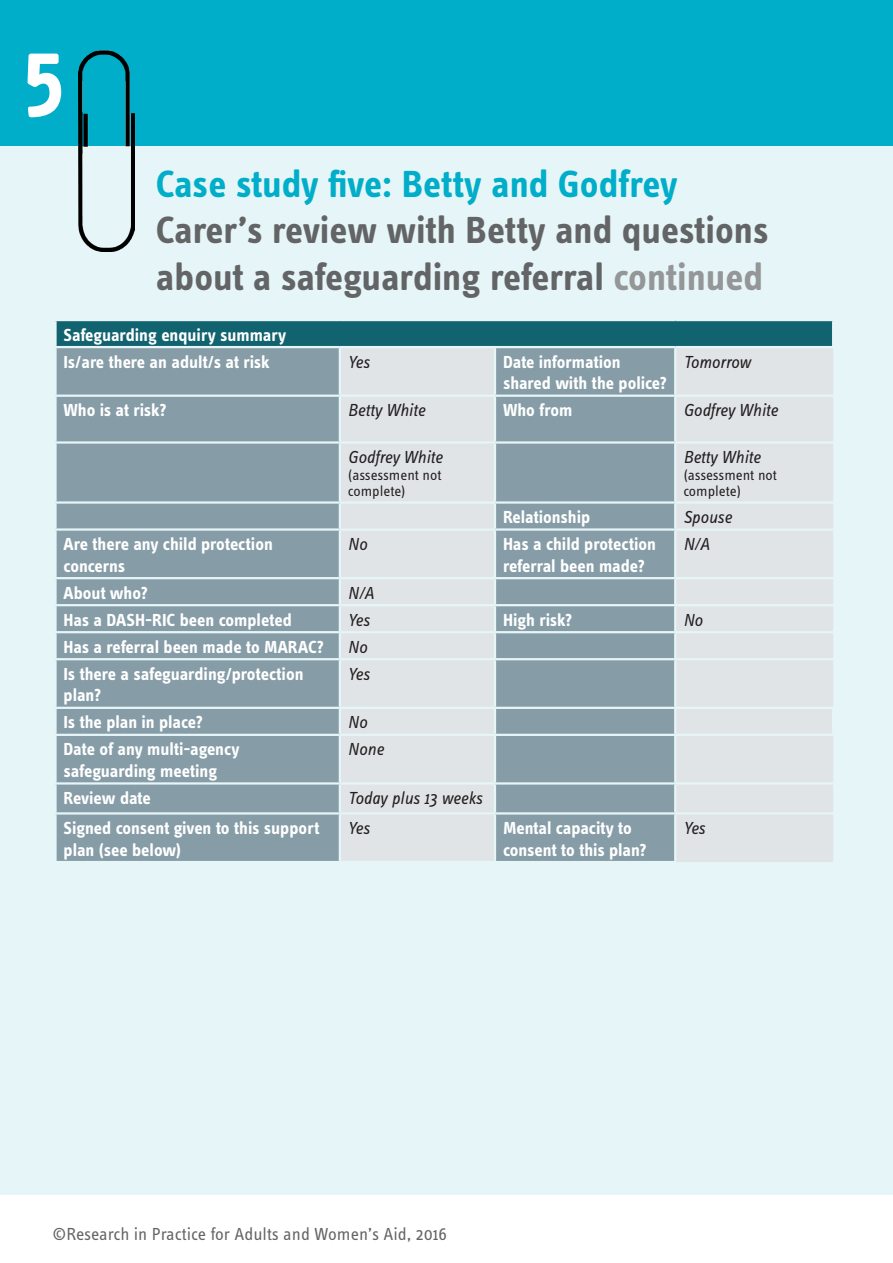
<style>
.page{position:relative;width:893px;height:1263px;background:#fff}
.page>*{position:absolute;margin:0;border:0;box-sizing:border-box;transform-origin:0 0}
.t1{font:700 90px "Info Text Pro";color:#fff}
.t2{font:700 39px/46.8px "Info Text Pro";color:#636466}
.t3{font:700 39px "Info Text Pro";letter-spacing:-.005em;color:#00aec9}
.t4{font:700 18px/21.6px "Info Text Pro";color:#fff}
.t5{font:italic 18px "Info Text Pro";letter-spacing:-.005em;color:#231f20}
.t6{font:18px "Info Text Pro";color:#636466}
.t7{font:15px/16.5px "Info Text Pro";letter-spacing:-.005em;color:#231f20}
.s1{color:#949698}
</style>
<div class="page">
<div style="left:0;top:0;width:893px;height:147px;background:#00aec9"></div>
<div style="left:0;top:147px;width:893px;height:1048px;background:#e6f5f7"></div>
<img style="left:78px;top:51px;width:56px;height:201px">
<div style="left:55px;top:320px;width:778px;height:27px;background:#126370"></div>
<div style="left:57px;top:348px;width:282px;height:513px;background:#869da8"></div>
<svg style="left:341px;top:348px;width:492px;height:514px;background:#c0cad0"></svg>
<hr style="left:54px;top:346px;width:286px;height:2px;background:#e6f5f7">
<hr style="left:675px;top:346px;width:159px;height:2px;background:#e6f5f7">
<hr style="left:54px;top:395px;width:286px;height:2px;background:#e6f5f7">
<hr style="left:340px;top:395px;width:155px;height:2px;background:#e6f5f7">
<hr style="left:495px;top:395px;width:180px;height:2px;background:#e6f5f7">
<hr style="left:675px;top:395px;width:158px;height:2px;background:#e6f5f7">
<hr style="left:54px;top:441px;width:286px;height:3px;background:#e6f5f7">
<hr style="left:340px;top:441px;width:155px;height:3px;background:#e6f5f7">
<hr style="left:495px;top:441px;width:180px;height:3px;background:#e6f5f7">
<hr style="left:675px;top:441px;width:158px;height:3px;background:#e6f5f7">
<hr style="left:54px;top:501px;width:286px;height:3px;background:#e6f5f7">
<hr style="left:340px;top:501px;width:155px;height:3px;background:#e6f5f7">
<hr style="left:495px;top:501px;width:180px;height:3px;background:#e6f5f7">
<hr style="left:675px;top:501px;width:158px;height:3px;background:#e6f5f7">
<hr style="left:54px;top:528px;width:286px;height:3px;background:#e6f5f7">
<hr style="left:340px;top:528px;width:155px;height:3px;background:#e6f5f7">
<hr style="left:495px;top:528px;width:180px;height:3px;background:#e6f5f7">
<hr style="left:675px;top:528px;width:158px;height:3px;background:#e6f5f7">
<hr style="left:54px;top:577px;width:286px;height:2px;background:#e6f5f7">
<hr style="left:340px;top:577px;width:155px;height:2px;background:#e6f5f7">
<hr style="left:495px;top:577px;width:180px;height:2px;background:#e6f5f7">
<hr style="left:675px;top:577px;width:158px;height:2px;background:#e6f5f7">
<hr style="left:54px;top:604px;width:286px;height:2px;background:#e6f5f7">
<hr style="left:340px;top:604px;width:155px;height:2px;background:#e6f5f7">
<hr style="left:495px;top:604px;width:180px;height:2px;background:#e6f5f7">
<hr style="left:675px;top:604px;width:158px;height:2px;background:#e6f5f7">
<hr style="left:54px;top:631px;width:286px;height:2px;background:#e6f5f7">
<hr style="left:340px;top:631px;width:155px;height:2px;background:#e6f5f7">
<hr style="left:495px;top:631px;width:180px;height:2px;background:#e6f5f7">
<hr style="left:675px;top:631px;width:158px;height:2px;background:#e6f5f7">
<hr style="left:54px;top:658px;width:286px;height:2px;background:#e6f5f7">
<hr style="left:340px;top:658px;width:155px;height:2px;background:#e6f5f7">
<hr style="left:495px;top:658px;width:180px;height:2px;background:#e6f5f7">
<hr style="left:675px;top:658px;width:158px;height:2px;background:#e6f5f7">
<hr style="left:54px;top:782px;width:286px;height:2px;background:#e6f5f7">
<hr style="left:340px;top:782px;width:155px;height:2px;background:#e6f5f7">
<hr style="left:495px;top:782px;width:180px;height:2px;background:#e6f5f7">
<hr style="left:675px;top:782px;width:158px;height:2px;background:#e6f5f7">
<hr style="left:54px;top:812px;width:286px;height:2px;background:#e6f5f7">
<hr style="left:340px;top:812px;width:155px;height:2px;background:#e6f5f7">
<hr style="left:495px;top:812px;width:180px;height:2px;background:#e6f5f7">
<hr style="left:675px;top:812px;width:158px;height:2px;background:#e6f5f7">
<hr style="left:54px;top:319px;width:286px;height:2px;background:#e6f5f7">
<hr style="left:54px;top:321px;width:3px;height:25px;background:#e6f5f7">
<hr style="left:340px;top:319px;width:155px;height:2px;background:#e6f5f7">
<hr style="left:495px;top:319px;width:180px;height:2px;background:#e6f5f7">
<hr style="left:675px;top:319px;width:159px;height:2px;background:#e6f5f7">
<hr style="left:832px;top:321px;width:2px;height:25px;background:#e6f5f7">
<hr style="left:340px;top:346px;width:155px;height:2px;background:#e6f5f7">
<hr style="left:340px;top:861px;width:155px;height:2px;background:#e6f5f7">
<hr style="left:495px;top:346px;width:180px;height:2px;background:#e6f5f7">
<hr style="left:494px;top:348px;width:2px;height:47px;background:#e6f5f7">
<hr style="left:674px;top:348px;width:2px;height:47px;background:#e6f5f7">
<hr style="left:494px;top:397px;width:2px;height:44px;background:#e6f5f7">
<hr style="left:674px;top:397px;width:2px;height:44px;background:#e6f5f7">
<hr style="left:494px;top:444px;width:2px;height:57px;background:#e6f5f7">
<hr style="left:674px;top:444px;width:2px;height:57px;background:#e6f5f7">
<hr style="left:494px;top:504px;width:2px;height:24px;background:#e6f5f7">
<hr style="left:674px;top:504px;width:2px;height:24px;background:#e6f5f7">
<hr style="left:494px;top:531px;width:2px;height:46px;background:#e6f5f7">
<hr style="left:674px;top:531px;width:2px;height:46px;background:#e6f5f7">
<hr style="left:494px;top:579px;width:2px;height:25px;background:#e6f5f7">
<hr style="left:674px;top:579px;width:2px;height:25px;background:#e6f5f7">
<hr style="left:494px;top:606px;width:2px;height:25px;background:#e6f5f7">
<hr style="left:674px;top:606px;width:2px;height:25px;background:#e6f5f7">
<hr style="left:494px;top:633px;width:2px;height:25px;background:#e6f5f7">
<hr style="left:674px;top:633px;width:2px;height:25px;background:#e6f5f7">
<hr style="left:494px;top:660px;width:2px;height:47px;background:#e6f5f7">
<hr style="left:674px;top:660px;width:2px;height:47px;background:#e6f5f7">
<hr style="left:494px;top:709px;width:2px;height:25px;background:#e6f5f7">
<hr style="left:674px;top:709px;width:2px;height:25px;background:#e6f5f7">
<hr style="left:494px;top:736px;width:2px;height:46px;background:#e6f5f7">
<hr style="left:674px;top:736px;width:2px;height:46px;background:#e6f5f7">
<hr style="left:494px;top:784px;width:2px;height:28px;background:#e6f5f7">
<hr style="left:674px;top:784px;width:2px;height:28px;background:#e6f5f7">
<hr style="left:494px;top:814px;width:2px;height:47px;background:#e6f5f7">
<hr style="left:674px;top:814px;width:2px;height:47px;background:#e6f5f7">
<hr style="left:495px;top:861px;width:181px;height:2px;background:#e6f5f7">
<hr style="left:54px;top:707px;width:286px;height:2px;background:#e6f5f7">
<hr style="left:340px;top:707px;width:155px;height:2px;background:#e6f5f7">
<hr style="left:495px;top:707px;width:180px;height:2px;background:#e6f5f7">
<hr style="left:675px;top:707px;width:159px;height:2px;background:#e6f5f7">
<hr style="left:832px;top:709px;width:2px;height:25px;background:#e6f5f7">
<hr style="left:54px;top:734px;width:286px;height:2px;background:#e6f5f7">
<hr style="left:340px;top:734px;width:155px;height:2px;background:#e6f5f7">
<hr style="left:495px;top:734px;width:180px;height:2px;background:#e6f5f7">
<hr style="left:675px;top:734px;width:159px;height:2px;background:#e6f5f7">
<p class="t1" style="left:23px;top:19px;width:43px">5</p>
<p class="t3" style="left:156px;top:160px;width:523px">Case study five: Betty and Godfrey</p>
<p class="t2" style="left:156px;top:207px;width:614px">Carer’s review with Betty and questions about a safeguarding referral <span class="s1">continued</span></p>
<p class="t4" style="left:64px;top:324px;width:224px">Safeguarding enquiry summary</p>
<p class="t4" style="left:64px;top:351px;width:208px">Is/are there an adult/s at risk</p>
<p class="t5" style="left:348px;top:351px;width:23px">Yes</p>
<p class="t4" style="left:503px;top:351px;width:165px">Date information shared with the police?</p>
<p class="t5" style="left:683px;top:351px;width:69px">Tomorrow</p>
<p class="t4" style="left:64px;top:399px;width:104px">Who is at risk?</p>
<p class="t5" style="left:348px;top:400px;width:79px">Betty White</p>
<p class="t4" style="left:503px;top:399px;width:71px">Who from</p>
<p class="t5" style="left:683px;top:400px;width:96px">Godfrey White</p>
<p class="t5" style="left:348px;top:446px;width:96px">Godfrey White</p>
<p class="t7" style="left:348px;top:466px;width:95px">(assessment not complete)</p>
<p class="t5" style="left:683px;top:446px;width:79px">Betty White</p>
<p class="t7" style="left:683px;top:466px;width:95px">(assessment not complete)</p>
<p class="t4" style="left:503px;top:506px;width:89px">Relationship</p>
<p class="t5" style="left:683px;top:506px;width:50px">Spouse</p>
<p class="t4" style="left:64px;top:533px;width:211px">Are there any child protection concerns</p>
<p class="t5" style="left:348px;top:533px;width:21px">No</p>
<p class="t4" style="left:503px;top:533px;width:154px">Has a child protection referral been made?</p>
<p class="t5" style="left:683px;top:533px;width:28px">N/A</p>
<p class="t4" style="left:64px;top:582px;width:86px">About who?</p>
<p class="t5" style="left:348px;top:582px;width:28px">N/A</p>
<p class="t4" style="left:64px;top:609px;width:230px">Has a DASH-RIC been completed</p>
<p class="t5" style="left:348px;top:609px;width:23px">Yes</p>
<p class="t4" style="left:503px;top:609px;width:71px">High risk?</p>
<p class="t5" style="left:683px;top:609px;width:21px">No</p>
<p class="t4" style="left:64px;top:636px;width:262px">Has a referral been made to MARAC?</p>
<p class="t5" style="left:348px;top:636px;width:21px">No</p>
<p class="t4" style="left:64px;top:663px;width:241px">Is there a safeguarding/protection plan?</p>
<p class="t5" style="left:348px;top:663px;width:23px">Yes</p>
<p class="t4" style="left:64px;top:711px;width:141px">Is the plan in place?</p>
<p class="t5" style="left:348px;top:712px;width:21px">No</p>
<p class="t4" style="left:64px;top:738px;width:177px">Date of any multi-agency safeguarding meeting</p>
<p class="t5" style="left:348px;top:739px;width:37px">None</p>
<p class="t4" style="left:64px;top:787px;width:89px">Review date</p>
<p class="t5" style="left:348px;top:787px;width:136px">Today plus 13 weeks</p>
<p class="t4" style="left:64px;top:817px;width:257px">Signed consent given to this support plan (see below)</p>
<p class="t5" style="left:348px;top:817px;width:23px">Yes</p>
<p class="t4" style="left:503px;top:817px;width:145px">Mental capacity to consent to this plan?</p>
<p class="t5" style="left:683px;top:817px;width:23px">Yes</p>
<p class="t6" style="left:52px;top:1223px;width:396px">©Research in Practice for Adults and Women’s Aid, 2016</p>
</div>
